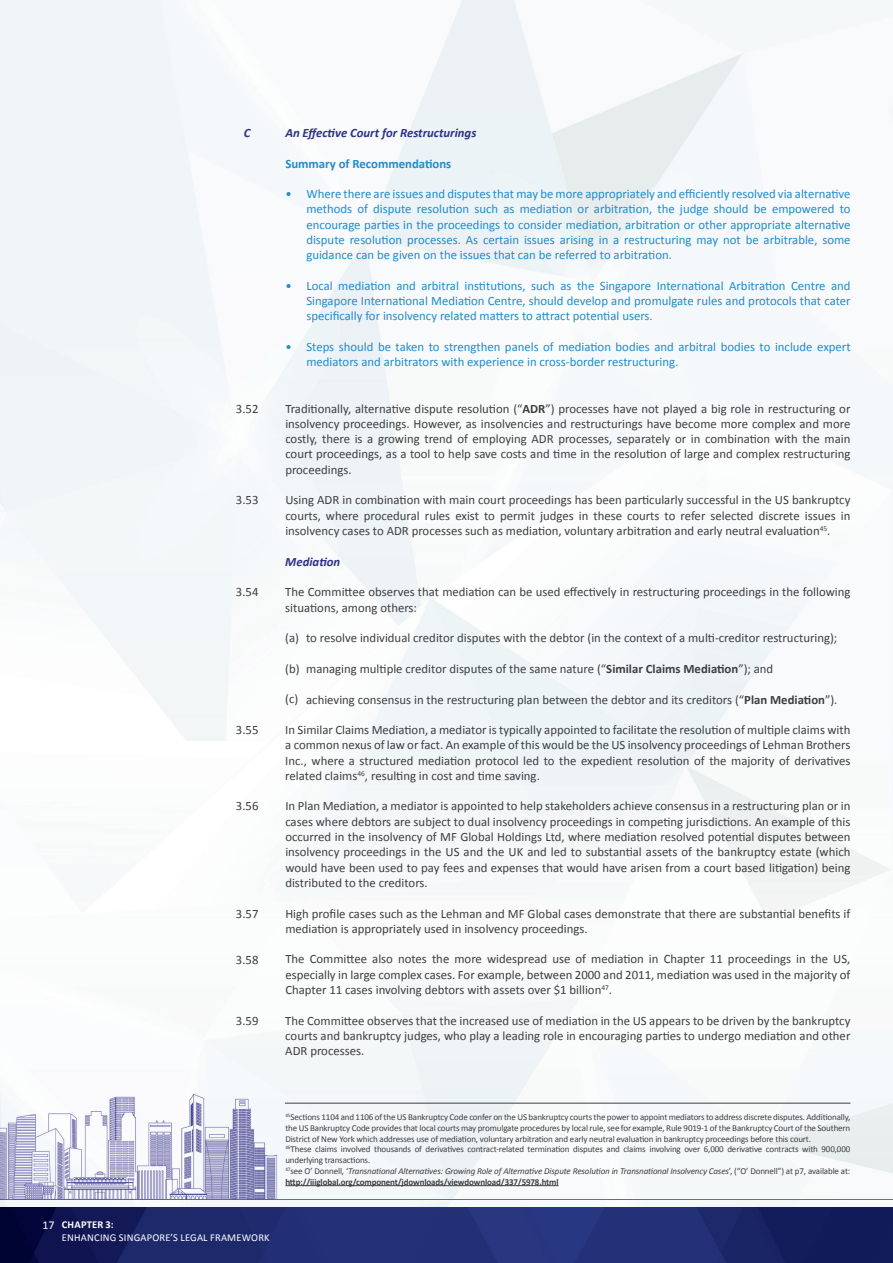
<style>
.page{position:relative;width:893px;height:1263px;background:#fff}
.page>*{position:absolute;margin:0;border:0;box-sizing:border-box;transform-origin:0 0}
.t1{font:12.75px/15.3px "Calibri";color:#3e3e3f;text-align:justify}
.t2{font:12.75px/15.3px "Calibri";color:#218bcb;text-align:justify}
.t3{font:italic 700 12.75px "Calibri";color:#2d3286}
.t4{font:700 12.75px "Calibri";color:#218bcb}
.t5{font:12px "Calibri";color:#fff}
.t6{font:10.5px "Calibri";letter-spacing:.02em;color:#fff}
.t7{font:700 10.5px "Calibri";letter-spacing:.02em;color:#fff}
.t8{font:9px/10.8px "Calibri";letter-spacing:-.015em;color:#3e3e3f}
.s1{font-weight:700}
.s2{font-style:italic}
</style>
<div class="page">
<img style="left:0;top:0;width:893px;height:1263px">
<hr style="left:285px;top:1185px;width:274px;height:1px;background:#3e3e3f">
<hr style="left:285px;top:1103px;width:565px;height:1px;background:#3e3e3f">
<p class="t3" style="left:244px;top:125px;width:8px">C</p>
<p class="t1" style="left:236px;top:401px;width:24px">3.52</p>
<p class="t1" style="left:236px;top:493px;width:24px">3.53</p>
<p class="t1" style="left:236px;top:584px;width:24px">3.54</p>
<p class="t1" style="left:236px;top:722px;width:24px">3.55</p>
<p class="t1" style="left:236px;top:799px;width:24px">3.56</p>
<p class="t1" style="left:236px;top:906px;width:24px">3.57</p>
<p class="t1" style="left:236px;top:952px;width:24px">3.58</p>
<p class="t1" style="left:236px;top:1013px;width:24px">3.59</p>
<p class="t3" style="left:285px;top:125px;width:193px">An Effective Court for Restructurings</p>
<p class="t4" style="left:285px;top:155px;width:167px">Summary of Recommendations</p>
<p class="t2" style="left:285px;top:186px;width:8px">•</p>
<p class="t2" style="left:306px;top:186px;width:546px">Where there are issues and disputes that may be more appropriately and efficiently resolved via alternative methods of dispute resolution such as mediation or arbitration, the judge should be empowered to encourage parties in the proceedings to consider mediation, arbitration or other appropriate alternative dispute resolution processes. As certain issues arising in a restructuring may not be arbitrable, some guidance can be given on the issues that can be referred to arbitration.</p>
<p class="t2" style="left:306px;top:278px;width:546px">Local mediation and arbitral institutions, such as the Singapore International Arbitration Centre and Singapore International Mediation Centre, should develop and promulgate rules and protocols that cater specifically for insolvency related matters to attract potential users.</p>
<p class="t2" style="left:306px;top:339px;width:546px">Steps should be taken to strengthen panels of mediation bodies and arbitral bodies to include expert mediators and arbitrators with experience in cross-border restructuring.</p>
<p class="t2" style="left:285px;top:278px;width:8px">•</p>
<p class="t2" style="left:285px;top:339px;width:8px">•</p>
<p class="t1" style="left:285px;top:401px;width:567px">Traditionally, alternative dispute resolution (“<span class="s1">ADR</span>”) processes have not played a big role in restructuring or insolvency proceedings. However, as insolvencies and restructurings have become more complex and more costly, there is a growing trend of employing ADR processes, separately or in combination with the main court proceedings, as a tool to help save costs and time in the resolution of large and complex restructuring proceedings.</p>
<p class="t1" style="left:285px;top:492px;width:567px">Using ADR in combination with main court proceedings has been particularly successful in the US bankruptcy courts, where procedural rules exist to permit judges in these courts to refer selected discrete issues in insolvency cases to ADR processes such as mediation, voluntary arbitration and early neutral evaluation<sup>45</sup>.</p>
<p class="t3" style="left:285px;top:553px;width:56px">Mediation</p>
<p class="t1" style="left:285px;top:584px;width:567px">The Committee observes that mediation can be used effectively in restructuring proceedings in the following situations, among others:</p>
<p class="t1" style="left:285px;top:630px;width:15px">(a)</p>
<p class="t1" style="left:285px;top:661px;width:16px">(b)</p>
<p class="t1" style="left:285px;top:691px;width:15px">(c)</p>
<p class="t1" style="left:285px;top:722px;width:567px">In Similar Claims Mediation, a mediator is typically appointed to facilitate the resolution of multiple claims with a common nexus of law or fact. An example of this would be the US insolvency proceedings of Lehman Brothers Inc., where a structured mediation protocol led to the expedient resolution of the majority of derivatives related claims<sup>46</sup>, resulting in cost and time saving.</p>
<p class="t1" style="left:285px;top:798px;width:567px">In Plan Mediation, a mediator is appointed to help stakeholders achieve consensus in a restructuring plan or in cases where debtors are subject to dual insolvency proceedings in competing jurisdictions. An example of this occurred in the insolvency of MF Global Holdings Ltd, where mediation resolved potential disputes between insolvency proceedings in the US and the UK and led to substantial assets of the bankruptcy estate (which would have been used to pay fees and expenses that would have arisen from a court based litigation) being distributed to the creditors.</p>
<p class="t1" style="left:285px;top:906px;width:567px">High profile cases such as the Lehman and MF Global cases demonstrate that there are substantial benefits if mediation is appropriately used in insolvency proceedings.</p>
<p class="t1" style="left:285px;top:951px;width:567px">The Committee also notes the more widespread use of mediation in Chapter 11 proceedings in the US, especially in large complex cases. For example, between 2000 and 2011, mediation was used in the majority of Chapter 11 cases involving debtors with assets over $1 billion<sup>47</sup>.</p>
<p class="t1" style="left:285px;top:1013px;width:567px">The Committee observes that the increased use of mediation in the US appears to be driven by the bankruptcy courts and bankruptcy judges, who play a leading role in encouraging parties to undergo mediation and other ADR processes.</p>
<p class="t1" style="left:306px;top:630px;width:533px">to resolve individual creditor disputes with the debtor (in the context of a multi-creditor restructuring);</p>
<p class="t1" style="left:306px;top:661px;width:469px">managing multiple creditor disputes of the same nature (“<span class="s1">Similar Claims Mediation</span>”); and</p>
<p class="t1" style="left:306px;top:692px;width:533px">achieving consensus in the restructuring plan between the debtor and its creditors (“<span class="s1">Plan Mediation</span>”).</p>
<p class="t5" style="left:43px;top:1218px;width:14px">17</p>
<p class="t7" style="left:62px;top:1218px;width:53px">CHAPTER 3:</p>
<p class="t6" style="left:62px;top:1231px;width:209px">ENHANCING SINGAPORE’S LEGAL FRAMEWORK</p>
<p class="t8" style="left:285px;top:1112px;width:567px"><sup>45</sup>Sections 1104 and 1106 of the US Bankruptcy Code confer on the US bankruptcy courts the power to appoint mediators to address discrete disputes. Additionally, the US Bankruptcy Code provides that local courts may promulgate procedures by local rule, see for example, Rule 9019-1 of the Bankruptcy Court of the Southern District of New York which addresses use of mediation, voluntary arbitration and early neutral evaluation in bankruptcy proceedings before this court.<br><sup>46</sup>These claims involved thousands of derivatives contract-related termination disputes and claims involving over 6,000 derivative contracts with 900,000 underlying transactions.<br><sup>47</sup>see O’ Donnell, ‘<span class="s2">Transnational Alternatives: Growing Role of Alternative Dispute Resolution in Transnational Insolvency Cases</span>’, (“O’ Donnell”) at p7, available at: <span class="s1">http://iiiglobal.org/component/jdownloads/viewdownload/337/5978.html</span></p>
</div>
